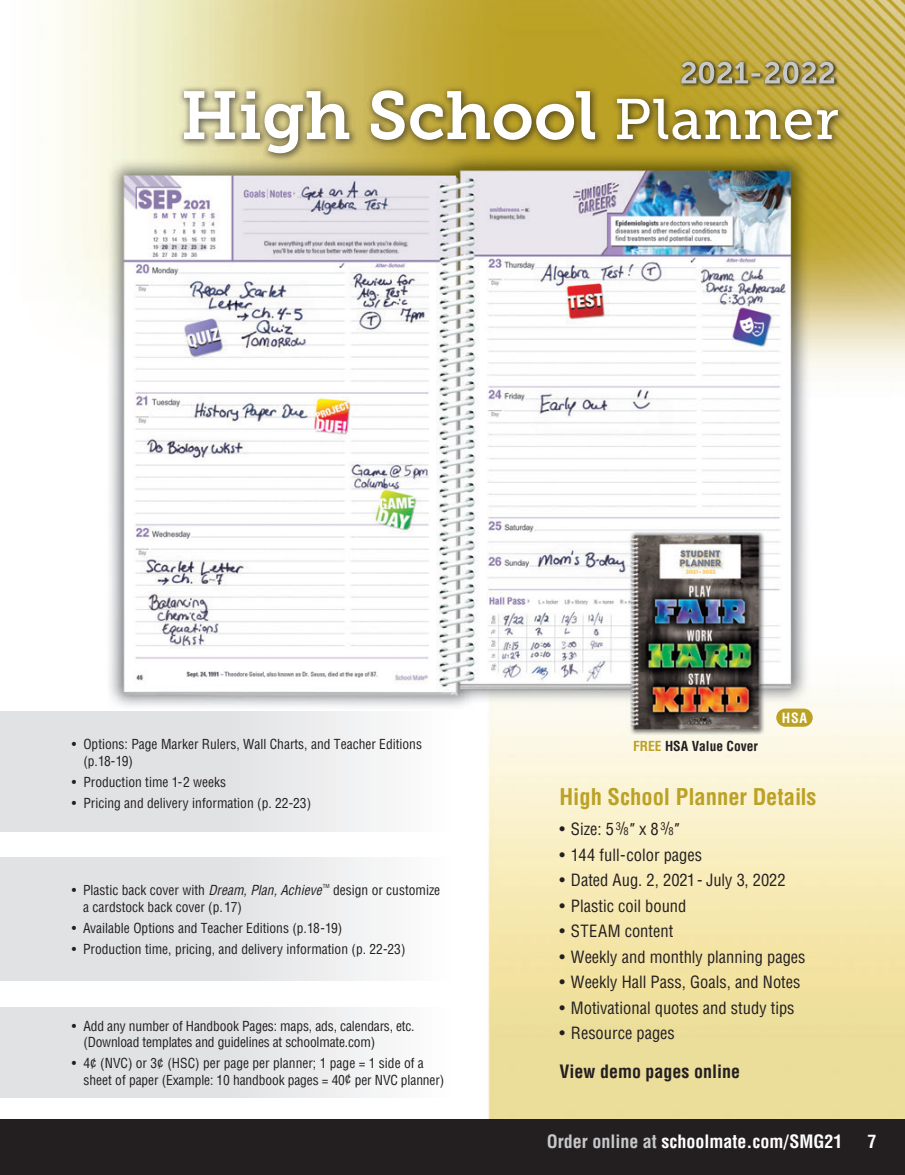
<style>
.page{position:relative;width:905px;height:1175px;background:#fff}
.page>*{position:absolute;margin:0;border:0;box-sizing:border-box;transform-origin:0 0}
.t1{font:700 condensed 22.5px "Helvetica";color:#bba124}
.t2{font:700 condensed 18px "Helvetica";color:#fff}
.t3{font:700 condensed 18px "Helvetica";color:#231f20}
.t4{font:condensed 16.5px "Helvetica";color:#231f20}
.t5{font:700 condensed 13.8px "Helvetica";color:#fff}
.t6{font:condensed 13.5px/16.5px "Helvetica";color:#231f20}
.t7{font:700 condensed 13.5px "Helvetica";color:#231f20}
.t8{font:condensed 5.4px "Helvetica";color:#231f20}
.s1{font-style:italic}
.s2{color:#bba124}
.s3{font-size:10.5px}
.s4{font-family:"Helvetica Ultra Compressed";font-stretch:normal}
.s5{color:#c7c8ca}
</style>
<div class="page">
<img style="left:0;top:0;width:904px;height:1119px">
<div style="left:0;top:1119px;width:904px;height:55px;background:#231f20"></div>
<img style="left:184px;top:90px;width:484px;height:63px">
<img style="left:681px;top:62px;width:153px;height:22px">
<div style="left:0;top:1007px;width:452px;height:90px;background:linear-gradient(to right,#dadbdd,#f7f7f7)"></div>
<div style="left:0;top:857px;width:452px;height:123px;background:linear-gradient(to right,#dadbdd,#f7f7f7)"></div>
<div style="left:0;top:712px;width:452px;height:119px;background:linear-gradient(to right,#dadbdd,#f7f7f7)"></div>
<div style="left:776px;top:708px;width:36px;height:18px;background:#bba124;border-radius:9px"></div>
<p class="t6" style="left:83px;top:735px;width:340px;text-indent:-11px">• Options: Page Marker Rulers, Wall Charts, and Teacher Editions (p.18-19)</p>
<p class="t6" style="left:72px;top:773px;width:156px">• Production time 1-2 weeks</p>
<p class="t6" style="left:72px;top:794px;width:241px">• Pricing and delivery information (p. 22-23)</p>
<p class="t6" style="left:72px;top:882px;width:255px">• Plastic back cover with <span class="s1">Dream,Plan,Achieve</span></p>
<p class="t8" style="left:323px;top:882px;width:8px">TM</p>
<p class="t6" style="left:333px;top:882px;width:109px">design or customize</p>
<p class="t6" style="left:83px;top:898px;width:160px">a cardstock back cover (p. 17)</p>
<p class="t6" style="left:72px;top:919px;width:272px">• Available Options and Teacher Editions (p.18-19)</p>
<p class="t6" style="left:72px;top:940px;width:335px">• Production time, pricing, and delivery information (p. 22-23)</p>
<p class="t6" style="left:83px;top:1017px;width:333px;text-indent:-11px">• Add any number of Handbook Pages: maps, ads, calendars, etc. (Download templates and guidelines at schoolmate.com)</p>
<p class="t6" style="left:83px;top:1054px;width:362px;text-indent:-11px">• 4¢ (NVC) or 3¢ (HSC) per page per planner; 1 page = 1 side of a sheet of paper (Example: 10 handbook pages = 40¢ per NVC planner)</p>
<p class="t7" style="left:633px;top:737px;width:126px"><span class="s2">FREE</span> HSA Value Cover</p>
<p class="t5" style="left:781px;top:709px;width:27px">HSA</p>
<h1 class="t1" style="left:559px;top:783px;width:258px">High School Planner Details</h1>
<p class="t4" style="left:559px;top:819px;width:122px">• Size: 5 <sup>3</sup>/<span class="s3">8</span><span class="s4">”</span> x 8 <sup>3</sup>/<span class="s3">8</span><span class="s4">”</span></p>
<p class="t4" style="left:559px;top:844px;width:144px">• 144 full-color pages</p>
<p class="t4" style="left:559px;top:870px;width:228px">• Dated Aug. 2, 2021 - July 3, 2022</p>
<p class="t4" style="left:559px;top:895px;width:128px">• Plastic coil bound</p>
<p class="t4" style="left:559px;top:921px;width:115px">• STEAM content</p>
<p class="t4" style="left:559px;top:946px;width:247px">• Weekly and monthly planning pages</p>
<p class="t4" style="left:559px;top:972px;width:242px">• Weekly Hall Pass, Goals, and Notes</p>
<p class="t4" style="left:559px;top:997px;width:237px">• Motivational quotes and study tips</p>
<p class="t4" style="left:559px;top:1023px;width:117px">• Resource pages</p>
<h2 class="t3" style="left:559px;top:1061px;width:182px">View demo pages online</h2>
<h2 class="t2" style="left:547px;top:1130px;width:297px"><span class="s5">Order online at</span> schoolmate.com/SMG21</h2>
<h2 class="t2" style="left:867px;top:1130px;width:10px">7</h2>
</div>
